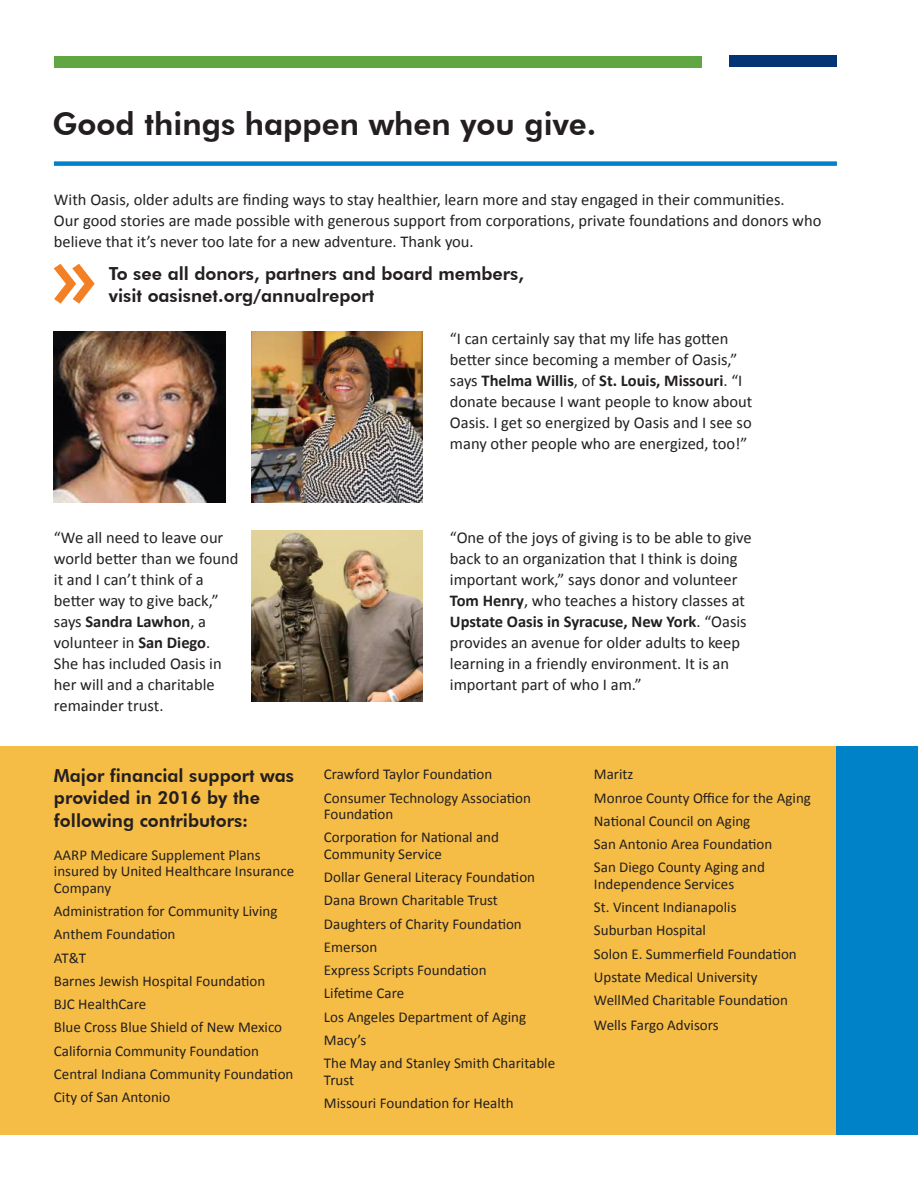
<style>
.page{position:relative;width:918px;height:1188px;background:#fff}
.page>*{position:absolute;margin:0;border:0;box-sizing:border-box;transform-origin:0 0}
.t1{font:800 90px "Futura BT";color:#f48026}
.t2{font:800 31.35px "Futura BT";color:#231f20}
.t3{font:800 18px/22.5px "Futura BT";color:#231f20}
.t4{font:16.5px/21px "Calibri";color:#231f20}
.t5{font:15px/23.2px "Calibri";color:#231f20}
.s1{font-weight:700}
</style>
<div class="page">
<div style="left:0;top:747px;width:918px;height:388px;background:#f6bd46"></div>
<div style="left:54px;top:56px;width:648px;height:11px;background:#60a744"></div>
<div style="left:729px;top:55px;width:108px;height:12px;background:#053474"></div>
<div style="left:54px;top:161px;width:783px;height:5px;background:#0082c8"></div>
<div style="left:837px;top:747px;width:81px;height:388px;background:#0082c8"></div>
<img style="left:252px;top:531px;width:171px;height:171px">
<img style="left:54px;top:331px;width:171px;height:172px">
<img style="left:252px;top:331px;width:171px;height:172px">
<h2 class="t2" style="left:52px;top:105px;width:545px">Good things happen when you give.</h2>
<p class="t4" style="left:54px;top:190px;width:769px">With Oasis, older adults are finding ways to stay healthier, learn more and stay engaged in their communities.<br>Our good stories are made possible with generous support from corporations, private foundations and donors who believe that it’s never too late for a new adventure. Thank you.</p>
<h1 class="t1" style="left:51px;top:218px;width:48px">»</h1>
<p class="t3" style="left:109px;top:262px;width:416px">To see all donors, partners and board members, visit oasisnet.org/annualreport</p>
<p class="t4" style="left:450px;top:329px;width:304px">“I can certainly say that my life has gotten better since becoming a member of Oasis,” says <span class="s1">Thelma Willis</span>, of <span class="s1">St. Louis, Missouri</span>. “I donate because I want people to know about Oasis. I get so energized by Oasis and I see so many other people who are energized, too!”</p>
<p class="t4" style="left:54px;top:527px;width:186px">“We all need to leave our world better than we found it and I can’t think of a better way to give back,” says <span class="s1">Sandra Lawhon</span>, a volunteer in <span class="s1">San Diego</span>.<br>She has included Oasis in her will and a charitable remainder trust.</p>
<p class="t3" style="left:54px;top:764px;width:242px">Major financial support was provided in 2016 by the following contributors:</p>
<p class="t5" style="left:54px;top:847px;width:242px;line-height:16.5px">AARP Medicare Supplement Plans insured by United Healthcare Insurance<br>Company</p>
<p class="t5" style="left:54px;top:900px;width:241px">Administration for Community Living<br>Anthem Foundation<br>AT&amp;T<br>Barnes Jewish Hospital Foundation<br>BJC HealthCare<br>Blue Cross Blue Shield of New Mexico<br>California Community Foundation<br>Central Indiana Community Foundation<br>City of San Antonio</p>
<p class="t4" style="left:450px;top:527px;width:303px">“One of the joys of giving is to be able to give back to an organization that I think is doing important work,” says donor and volunteer <span class="s1">Tom Henry</span>, who teaches a history classes at <span class="s1">Upstate Oasis in Syracuse, New York</span>. “Oasis provides an avenue for older adults to keep learning in a friendly environment. It is an important part of who I am.”</p>
<p class="t5" style="left:324px;top:763px;width:208px">Crawford Taylor Foundation<br>Consumer Technology Association</p>
<p class="t5" style="left:324px;top:803px;width:177px">Foundation<br>Corporation for National and</p>
<p class="t5" style="left:324px;top:842px;width:233px">Community Service<br>Dollar General Literacy Foundation<br>Dana Brown Charitable Trust<br>Daughters of Charity Foundation<br>Emerson<br>Express Scripts Foundation<br>Lifetime Care<br>Los Angeles Department of Aging<br>Macy’s<br>The May and Stanley Smith Charitable</p>
<p class="t5" style="left:324px;top:1068px;width:191px">Trust<br>Missouri Foundation for Health</p>
<p class="t5" style="left:594px;top:763px;width:219px">Maritz<br>Monroe County Office for the Aging<br>National Council on Aging<br>San Antonio Area Foundation<br>San Diego County Aging and</p>
<p class="t5" style="left:594px;top:872px;width:204px">Independence Services<br>St. Vincent Indianapolis<br>Suburban Hospital<br>Solon E. Summerfield Foundation<br>Upstate Medical University<br>WellMed Charitable Foundation</p>
<p class="t5" style="left:594px;top:1013px;width:126px">Wells Fargo Advisors</p>
</div>
